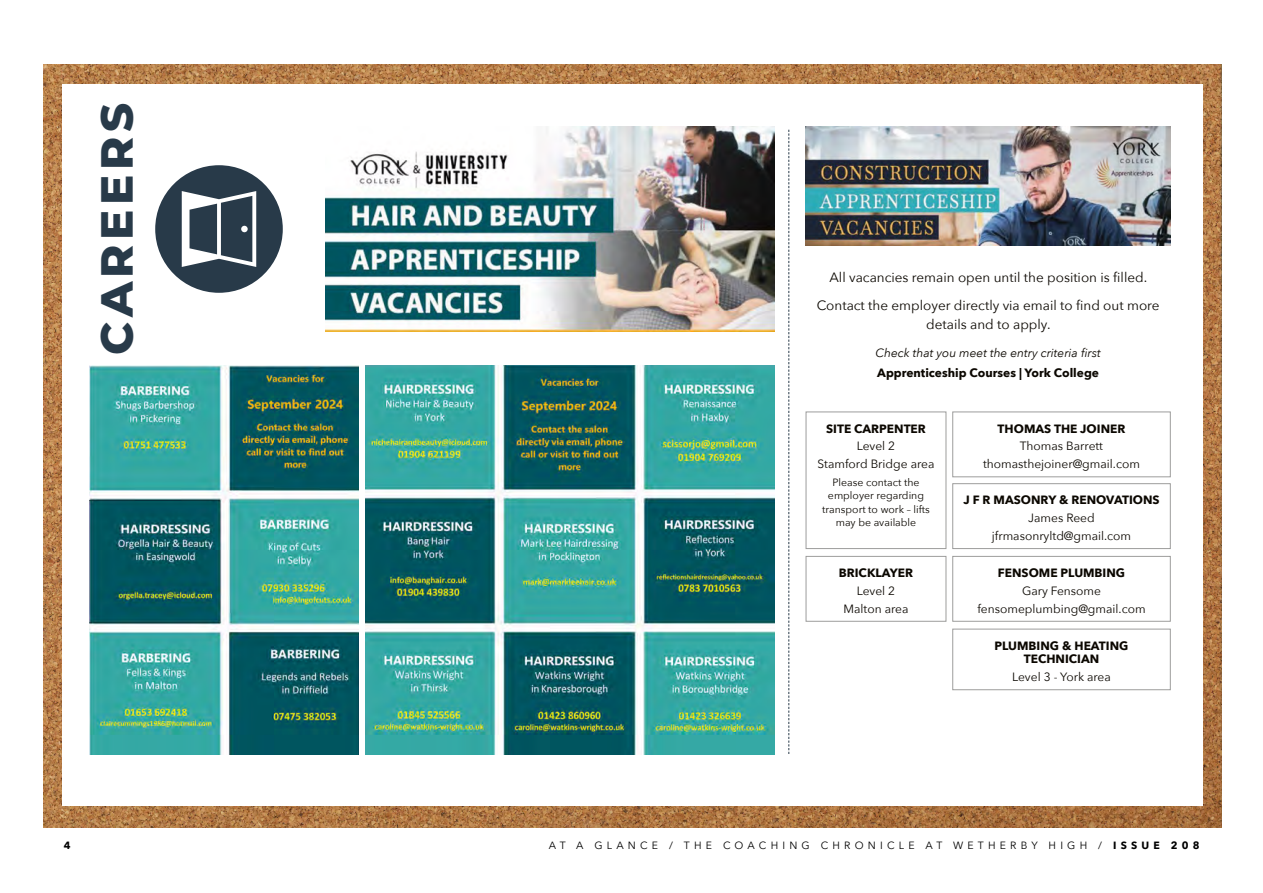
<style>
.page{position:relative;width:1263px;height:893px;background:#fff}
.page>*{position:absolute;margin:0;border:0;box-sizing:border-box;transform-origin:0 0}
.t1{font:800 45px "Montserrat";letter-spacing:.1em;color:#283a49}
.t2{font:13.5px/28px "Avenir Next";color:#0b0700;text-align:center}
.t3{font:12px/17.7px "Avenir Next";color:#0b0700;text-align:center}
.t4{font:700 12px/13.5px "Avenir Next";color:#0b0700;text-align:center}
.t5{font:italic 12px "Avenir Next";color:#0b0700}
.t6{font:10.5px/13.5px "Avenir Next";color:#0b0700;text-align:center}
.t7{font:10.5px "Avenir Next";letter-spacing:.4em;color:#000}
.t8{font:700 10.5px "Avenir Next";color:#000}
.s1{font-weight:700}
</style>
<div class="page">
<img style="left:43px;top:64px;width:1178px;height:763px">
<div style="left:62px;top:84px;width:1140px;height:722px;background:#fff"></div>
<svg style="left:155px;top:165px;width:128px;height:128px"></svg>
<img style="left:366px;top:366px;width:408px;height:388px">
<img style="left:89px;top:366px;width:270px;height:388px">
<img style="left:325px;top:126px;width:449px;height:205px">
<img style="left:806px;top:126px;width:364px;height:119px">
<div style="left:806px;top:412px;width:140px;height:137px;border:1px solid #9d9d9c"></div>
<div style="left:952px;top:412px;width:218px;height:65px;border:1px solid #9d9d9c"></div>
<div style="left:952px;top:483px;width:218px;height:66px;border:1px solid #9d9d9c"></div>
<div style="left:952px;top:556px;width:218px;height:65px;border:1px solid #9d9d9c"></div>
<div style="left:806px;top:556px;width:140px;height:65px;border:1px solid #9d9d9c"></div>
<div style="left:952px;top:629px;width:218px;height:61px;border:1px solid #9d9d9c"></div>
<svg style="left:788px;top:130px;width:1px;height:624px"></svg>
<h1 class="t1" style="left:84px;top:355px;width:253px;rotate:-90deg">CAREERS</h1>
<p class="t2" style="left:817px;top:262px;width:344px">All vacancies remain open until the position is filled.<br>Contact the employer directly via email to find out more</p>
<p class="t2" style="left:926px;top:310px;width:126px">details and to apply.</p>
<p class="t5" style="left:875px;top:343px;width:227px">Check that you meet the entry criteria first</p>
<p class="t4" style="left:877px;top:366px;width:223px">Apprenticeship Courses | York College</p>
<p class="t4" style="left:826px;top:421px;width:101px">SITE CARPENTER</p>
<p class="t3" style="left:817px;top:437px;width:118px">Level 2<br>Stamford Bridge area</p>
<p class="t6" style="left:822px;top:475px;width:109px">Please contact the employer regarding transport to work – lifts may be available</p>
<p class="t4" style="left:839px;top:566px;width:76px">BRICKLAYER</p>
<p class="t3" style="left:843px;top:581px;width:66px">Level 2<br>Malton area</p>
<p class="t4" style="left:998px;top:421px;width:129px">THOMAS THE JOINER</p>
<p class="t3" style="left:983px;top:437px;width:158px">Thomas Barrett thomasthejoiner@gmail.com</p>
<p class="t4" style="left:963px;top:493px;width:198px">J F R MASONRY &amp; RENOVATIONS</p>
<p class="t3" style="left:992px;top:509px;width:141px">James Reed jfrmasonryltd@gmail.com</p>
<p class="t4" style="left:998px;top:566px;width:129px">FENSOME PLUMBING</p>
<p class="t3" style="left:977px;top:581px;width:170px">Gary Fensome fensomeplumbing@gmail.com</p>
<p class="t4" style="left:994px;top:639px;width:135px">PLUMBING &amp; HEATING<br>TECHNICIAN</p>
<p class="t3" style="left:1012px;top:667px;width:100px">Level 3 - York area</p>
<p class="t8" style="left:64px;top:836px;width:8px">4</p>
<p class="t7" style="left:549px;top:836px;width:652px">AT A GLANCE / THE COACHING CHRONICLE AT WETHERBY HIGH / <span class="s1">ISSUE 208</span></p>
</div>
